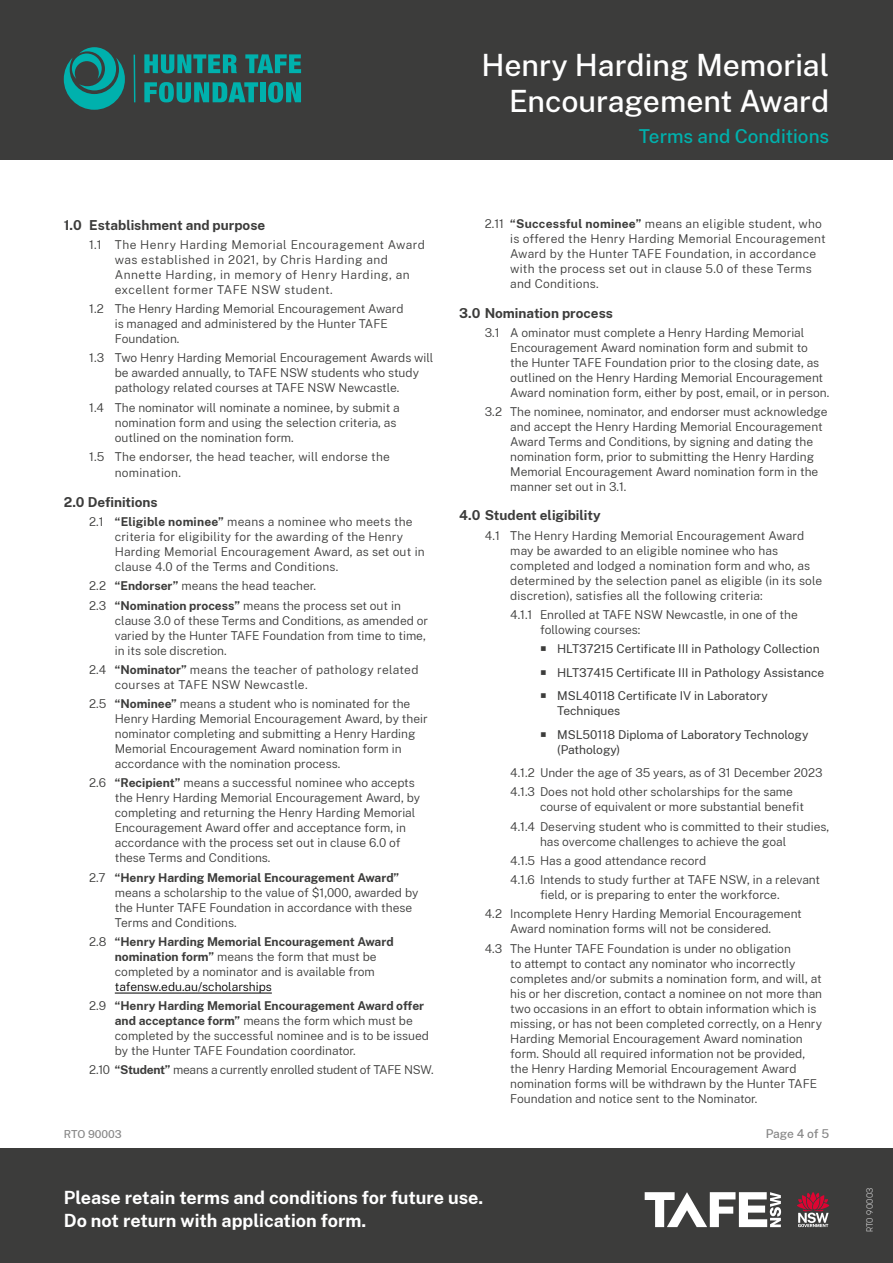
<style>
.page{position:relative;width:893px;height:1263px;background:#fff}
.page>*{position:absolute;margin:0;border:0;box-sizing:border-box;transform-origin:0 0}
.t1{font:500 30.15px/35.8px "Public Sans";color:#fff;text-align:right}
.t2{font:500 24.15px "Public Sans";color:#fff}
.t3{font:500 20.7px "Public Sans";color:#fff}
.t4{font:500 18.9px "Public Sans";color:#00b1ad}
.main_body{font:700 17.85px "Public Sans";color:#fff}
.t5{font:700 13.5px "Public Sans";color:#3c3c3b}
.T___C{font:300 12px/15px "Public Sans";color:#3c3c3b}
.T___C-2{font:300 12px/15px "Public Sans";letter-spacing:.02em;color:#3c3c3b}
.t6{font:12px/15px "Public Sans";color:#3c3c3b}
.T___C-3{font:300 12px/15px "Public Sans";letter-spacing:.04em;color:#3c3c3b}
.T___C-4{font:300 12px "Public Sans";letter-spacing:-.02em;color:#3c3c3b}
.t7{font:500 12px "Public Sans";letter-spacing:-.015em;color:#878787}
.t8{font:500 10.8px "Public Sans";letter-spacing:-.005em;color:#878787}
.Table_Paragraph{font:300 9px "Korolev";letter-spacing:.03em;color:#dadada}
.s1{font-weight:700}
.s2{color:#000}
</style>
<div class="page">
<div style="left:0;top:0;width:893px;height:159px;background:#3c3c3b"></div>
<svg style="left:144px;top:54px;width:93px;height:19px"></svg>
<svg style="left:245px;top:54px;width:56px;height:19px"></svg>
<svg style="left:144px;top:82px;width:114px;height:21px"></svg>
<div style="left:260px;top:82px;width:5px;height:20px;background:#00b1ad"></div>
<svg style="left:268px;top:82px;width:33px;height:21px"></svg>
<svg style="left:64px;top:47px;width:61px;height:63px"></svg>
<hr style="left:134px;top:55px;width:1px;height:47px;background:#00b1ad">
<div style="left:0;top:1148px;width:893px;height:115px;background:#3c3c3b"></div>
<hr style="left:115px;top:993px;width:157px;height:1px;background:#000">
<svg style="left:645px;top:1192px;width:136px;height:35px"></svg>
<svg style="left:797px;top:1192px;width:32px;height:35px"></svg>
<p class="t1" style="left:481px;top:45px;width:349px">Henry Harding Memorial<br>Encouragement Award</p>
<p class="t4" style="left:639px;top:123px;width:192px">Terms and Conditions</p>
<p class="t5" style="left:64px;top:215px;width:203px">1.0 Establishment and purpose</p>
<p class="T___C-3" style="left:115px;top:237px;width:312px;text-indent:-26px">1.1 The Henry Harding Memorial Encouragement Award was established in 2021, by Chris Harding and Annette Harding, in memory of Henry Harding, an excellent former TAFE NSW student.</p>
<p class="T___C" style="left:115px;top:301px;width:290px;text-indent:-26px">1.2 The Henry Harding Memorial Encouragement Award is managed and administered by the Hunter TAFE<br>Foundation.</p>
<p class="T___C" style="left:115px;top:350px;width:320px;text-indent:-26px">1.3 Two Henry Harding Memorial Encouragement Awards will be awarded annually, to TAFE NSW students who study pathology related courses at TAFE NSW Newcastle.</p>
<p class="T___C" style="left:115px;top:399px;width:286px;text-indent:-26px">1.4 The nominator will nominate a nominee, by submit a nomination form and using the selection criteria, as outlined on the nomination form.</p>
<p class="T___C-2" style="left:115px;top:448px;width:277px;line-height:16.5px;text-indent:-26px">1.5 The endorser, the head teacher, will endorse the nomination.</p>
<p class="t5" style="left:64px;top:492px;width:95px">2.0 Definitions</p>
<p class="T___C" style="left:115px;top:514px;width:311px;text-indent:-26px">2.1 <span class="s1">“Eligible nominee”</span> means a nominee who meets the criteria for eligibility for the awarding of the Henry Harding Memorial Encouragement Award, as set out in clause 4.0 of the Terms and Conditions.</p>
<p class="T___C" style="left:89px;top:578px;width:228px">2.2 <span class="s1">“Endorser”</span> means the head teacher.</p>
<p class="T___C" style="left:115px;top:597px;width:315px;text-indent:-26px">2.3 <span class="s1">“Nomination process”</span> means the process set out in clause 3.0 of these Terms and Conditions, as amended or varied by the Hunter TAFE Foundation from time to time, in its sole discretion.</p>
<p class="T___C-2" style="left:115px;top:661px;width:305px;text-indent:-26px">2.4 <span class="s1">“Nominator”</span> means the teacher of pathology related courses at TAFE NSW Newcastle.</p>
<p class="T___C" style="left:115px;top:696px;width:314px;text-indent:-26px">2.5 <span class="s1">“Nominee”</span> means a student who is nominated for the Henry Harding Memorial Encouragement Award, by their nominator completing and submitting a Henry Harding Memorial Encouragement Award nomination form in accordance with the nomination process.</p>
<p class="T___C" style="left:115px;top:775px;width:307px;text-indent:-26px">2.6 <span class="s1">“Recipient”</span> means a successful nominee who accepts the Henry Harding Memorial Encouragement Award, by completing and returning the Henry Harding Memorial Encouragement Award offer and acceptance form, in accordance with the process set out in clause 6.0 of these Terms and Conditions.</p>
<p class="T___C" style="left:115px;top:869px;width:305px;text-indent:-26px">2.7 <span class="s1">“Henry Harding Memorial Encouragement Award” </span>means a scholarship to the value of $1,000, awarded by the Hunter TAFE Foundation in accordance with these Terms and Conditions.</p>
<p class="T___C" style="left:115px;top:933px;width:280px;text-indent:-26px">2.8 <span class="s1">“Henry Harding Memorial Encouragement Award nomination form”</span> means the form that must be completed by a nominator and is available from <span class="s2">tafensw.edu.au/scholarships</span></p>
<p class="T___C" style="left:115px;top:998px;width:316px;text-indent:-26px">2.9 <span class="s1">“Henry Harding Memorial Encouragement Award offer and acceptance form”</span> means the form which must be completed by the successful nominee and is to be issued by the Hunter TAFE Foundation coordinator.</p>
<p class="T___C-4" style="left:89px;top:1062px;width:346px">2.10 <span class="s1">“Student”</span> means a currently enrolled student of TAFE NSW.</p>
<p class="T___C-2" style="left:510px;top:216px;width:317px;text-indent:-26px">2.11 <span class="s1">“Successful nominee”</span> means an eligible student, who is offered the Henry Harding Memorial Encouragement Award by the Hunter TAFE Foundation, in accordance with the process set out in clause 5.0 of these Terms and Conditions.</p>
<p class="t5" style="left:459px;top:303px;width:155px">3.0 Nomination process</p>
<p class="T___C" style="left:510px;top:324px;width:320px;text-indent:-26px">3.1 A ominator must complete a Henry Harding Memorial Encouragement Award nomination form and submit to<br>the Hunter TAFE Foundation prior to the closing date, as outlined on the Henry Harding Memorial Encouragement Award nomination form, either by post, email, or in person.</p>
<p class="T___C" style="left:510px;top:404px;width:319px;text-indent:-26px">3.2 The nominee, nominator, and endorser must acknowledge and accept the Henry Harding Memorial Encouragement Award Terms and Conditions, by signing and dating the nomination form, prior to submitting the Henry Harding Memorial Encouragement Award nomination form in the manner set out in 3.1.</p>
<p class="t5" style="left:459px;top:505px;width:143px">4.0 Student eligibility</p>
<p class="T___C" style="left:510px;top:527px;width:313px;text-indent:-26px">4.1 The Henry Harding Memorial Encouragement Award may be awarded to an eligible nominee who has completed and lodged a nomination form and who, as determined by the selection panel as eligible (in its sole discretion), satisfies all the following criteria:</p>
<p class="T___C" style="left:540px;top:606px;width:259px;text-indent:-30px">4.1.1 Enrolled at TAFE NSW Newcastle, in one of the following courses:</p>
<p class="t6" style="left:557px;top:641px;width:264px">HLT37215 Certificate III in Pathology Collection</p>
<p class="t6" style="left:557px;top:664px;width:269px">HLT37415 Certificate III in Pathology Assistance</p>
<p class="t6" style="left:557px;top:688px;width:212px">MSL40118 Certificate IV in Laboratory<br>Techniques</p>
<p class="t6" style="left:557px;top:726px;width:253px">MSL50118 Diploma of Laboratory Technology (Pathology)</p>
<p class="T___C" style="left:510px;top:765px;width:314px">4.1.2 Under the age of 35 years, as of 31 December 2023</p>
<p class="T___C" style="left:540px;top:784px;width:265px;text-indent:-30px">4.1.3 Does not hold other scholarships for the same course of equivalent or more substantial benefit</p>
<p class="T___C" style="left:540px;top:818px;width:291px;text-indent:-30px">4.1.4 Deserving student who is committed to their studies, has overcome challenges to achieve the goal</p>
<p class="T___C" style="left:510px;top:852px;width:197px">4.1.5 Has a good attendance record</p>
<p class="T___C" style="left:540px;top:872px;width:282px;text-indent:-30px">4.1.6 Intends to study further at TAFE NSW, in a relevant field, or is preparing to enter the workforce.</p>
<p class="T___C" style="left:485px;top:906px;width:319px;text-align:center">4.2 Incomplete Henry Harding Memorial Encouragement<br>Award nomination forms will not be considered.</p>
<p class="T___C" style="left:510px;top:940px;width:313px;text-indent:-26px">4.3 The Hunter TAFE Foundation is under no obligation<br>to attempt to contact any nominator who incorrectly completes and/or submits a nomination form, and will, at his or her discretion, contact a nominee on not more than two occasions in an effort to obtain information which is missing, or has not been completed correctly, on a Henry Harding Memorial Encouragement Award nomination form. Should all required information not be provided, the Henry Harding Memorial Encouragement Award nomination forms will be withdrawn by the Hunter TAFE Foundation and notice sent to the Nominator.</p>
<p class="t8" style="left:64px;top:1126px;width:59px">RTO 90003</p>
<p class="t7" style="left:766px;top:1125px;width:65px">Page 4 of 5</p>
<h2 class="t2" style="left:65px;top:1173px;width:324px">tafensw.edu.au/scholarships</h2>
<h3 class="t3" style="left:65px;top:1203px;width:71px">131 601</h3>
<p class="main_body" style="left:64px;top:1184px;width:421px">Please retain terms and conditions for future use.</p>
<p class="main_body" style="left:64px;top:1207px;width:304px">Do not return with application form.</p>
<p class="Table_Paragraph" style="left:864px;top:1232px;width:46px;rotate:-90deg">RTO 90003</p>
</div>
